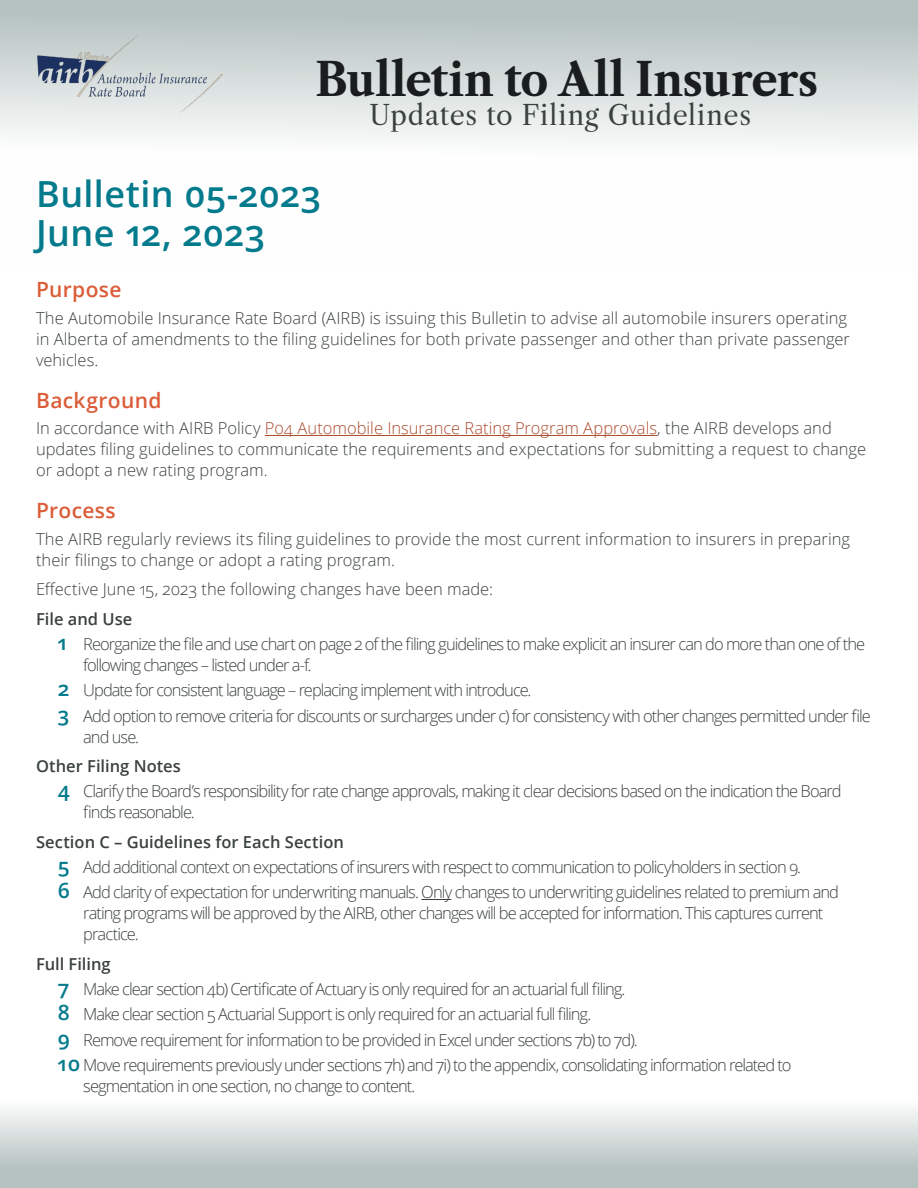
<style>
.page{position:relative;width:918px;height:1188px;background:#fff}
.page>*{position:absolute;margin:0;border:0;box-sizing:border-box;transform-origin:0 0}
.Heading_2{font:700 45px "Libre Caslon Text";letter-spacing:-.01em;color:#1a1d1d}
.Heading_4{font:600 36px "Open Sans";letter-spacing:.015em;color:#047a8d}
.Heading_5{font:27px "Libre Caslon Text";letter-spacing:.03em;color:#3a413f}
.Heading_6{font:600 21px "Open Sans";letter-spacing:.02em;color:#db5d38}
.main_text_2{font:300 16.5px/21px "Open Sans";letter-spacing:-.055em;color:#3a413f}
.main_text_2-2{font:300 16.5px/21px "Open Sans";color:#3a413f}
.main_text_2-3{font:600 16.5px "Open Sans";color:#3a413f}
.s1{color:#ac4b2d}
.s2{font-weight:600;font-size:21px;color:#047a8d}
</style>
<div class="page">
<svg style="left:0;top:0;width:918px;height:143px;background:#d1d9d8"></svg>
<div style="left:0;top:1100px;width:918px;height:88px;background:linear-gradient(to bottom,#fafbfa,#aab9b6)"></div>
<img style="left:36px;top:35px;width:187px;height:77px">
<hr style="left:265px;top:435px;width:392px;height:1px;background:#ac4b2d">
<hr style="left:421px;top:899px;width:30px;height:1px;background:#3a413f">
<p class="Heading_2" style="left:315px;top:52px;width:505px">Bulletin to All Insurers</p>
<p class="Heading_5" style="left:369px;top:99px;width:383px">Updates to Filing Guidelines</p>
<p class="Heading_4" style="left:36px;top:169px;width:287px">Bulletin 05-2023</p>
<p class="Heading_4" style="left:36px;top:208px;width:230px">June 12, 2023</p>
<p class="Heading_6" style="left:36px;top:275px;width:87px">Purpose</p>
<p class="main_text_2-2" style="left:36px;top:307px;width:815px">The Automobile Insurance Rate Board (AIRB) is issuing this Bulletin to advise all automobile insurers operating in Alberta of amendments to the filing guidelines for both private passenger and other than private passenger vehicles.</p>
<p class="Heading_6" style="left:36px;top:386px;width:127px">Background</p>
<p class="main_text_2-2" style="left:36px;top:417px;width:832px">In accordance with AIRB Policy <span class="s1">P04 Automobile Insurance Rating Program Approvals</span>, the AIRB develops and updates filing guidelines to communicate the requirements and expectations for submitting a request to change or adopt a new rating program.</p>
<p class="Heading_6" style="left:36px;top:496px;width:81px">Process</p>
<p class="main_text_2-2" style="left:36px;top:528px;width:816px">The AIRB regularly reviews its filing guidelines to provide the most current information to insurers in preparing their filings to change or adopt a rating program.</p>
<p class="main_text_2-2" style="left:36px;top:578px;width:459px">Effective June 15, 2023 the following changes have been made:</p>
<p class="main_text_2-3" style="left:36px;top:607px;width:98px">File and Use</p>
<p class="main_text_2" style="left:83px;top:633px;width:783px;text-indent:-26px"><span class="s2">1</span> Reorganize the file and use chart on page 2 of the filing guidelines to make explicit an insurer can do more than one of the following changes – listed under a-f.</p>
<p class="main_text_2" style="left:58px;top:679px;width:475px"><span class="s2">2</span> Update for consistent language – replacing implement with introduce.</p>
<p class="main_text_2" style="left:83px;top:705px;width:789px;text-indent:-26px"><span class="s2">3</span> Add option to remove criteria for discounts or surcharges under c) for consistency with other changes permitted under file and use.</p>
<p class="main_text_2-3" style="left:36px;top:755px;width:146px">Other Filing Notes</p>
<p class="main_text_2" style="left:83px;top:780px;width:760px;text-indent:-26px"><span class="s2">4</span> Clarify the Board’s responsibility for rate change approvals, making it clear decisions based on the indication the Board finds reasonable.</p>
<p class="main_text_2-3" style="left:36px;top:830px;width:309px">Section C – Guidelines for Each Section</p>
<p class="main_text_2" style="left:58px;top:856px;width:745px"><span class="s2">5</span> Add additional context on expectations of insurers with respect to communication to policyholders in section 9.</p>
<p class="main_text_2" style="left:83px;top:881px;width:757px;text-indent:-26px"><span class="s2">6</span> Add clarity of expectation for underwriting manuals. Only changes to underwriting guidelines related to premium and rating programs will be approved by the AIRB, other changes will be accepted for information. This captures current practice.</p>
<p class="main_text_2-3" style="left:36px;top:952px;width:76px">Full Filing</p>
<p class="main_text_2" style="left:58px;top:978px;width:569px"><span class="s2">7</span> Make clear section 4b) Certificate of Actuary is only required for an actuarial full filing.</p>
<p class="main_text_2" style="left:58px;top:1003px;width:535px"><span class="s2">8</span> Make clear section 5 Actuarial Support is only required for an actuarial full filing.</p>
<p class="main_text_2" style="left:58px;top:1029px;width:581px"><span class="s2">9</span> Remove requirement for information to be provided in Excel under sections 7b) to 7d).</p>
<p class="main_text_2" style="left:83px;top:1054px;width:710px;text-indent:-26px"><span class="s2">10</span> Move requirements previously under sections 7h) and 7i) to the appendix, consolidating information related to segmentation in one section, no change to content.</p>
</div>
